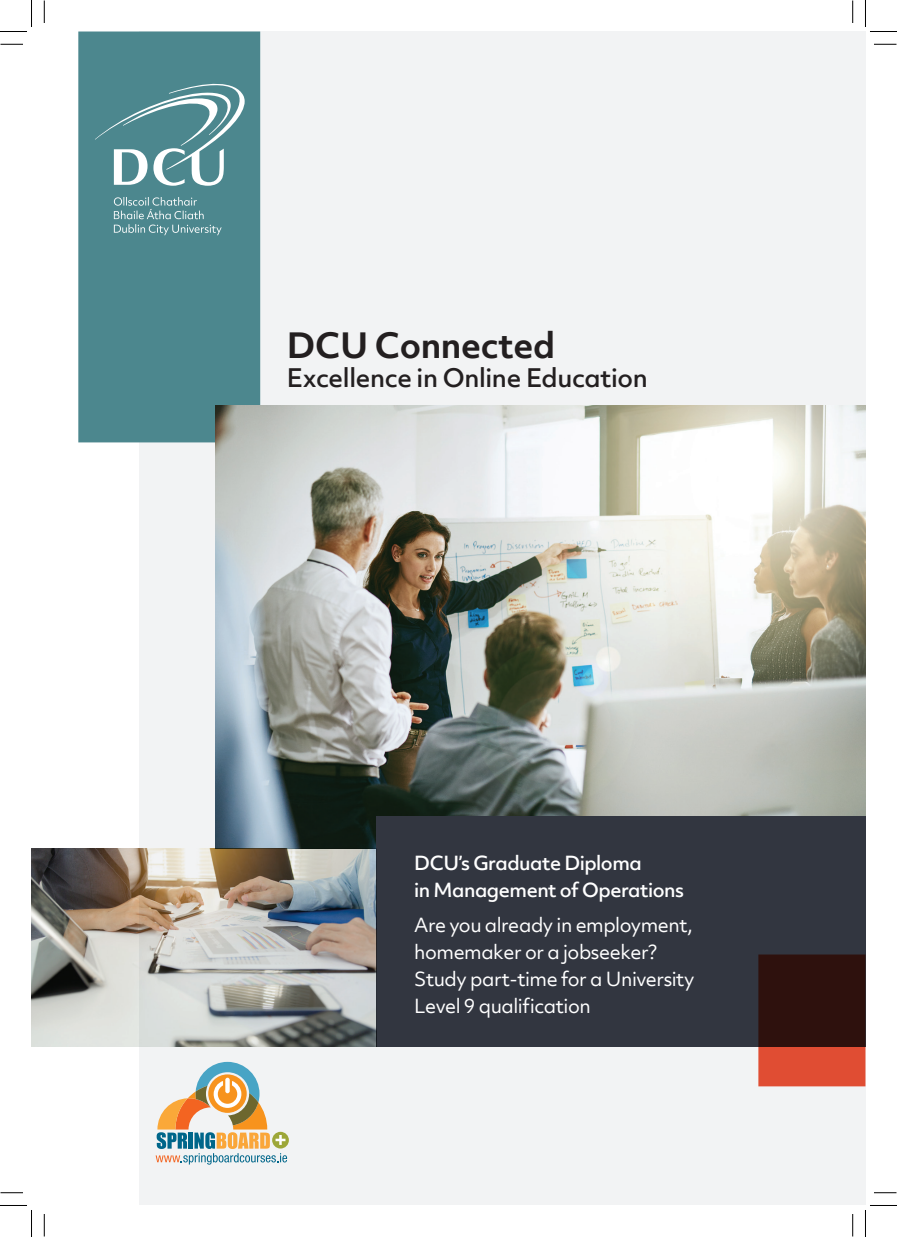
<style>
.page{position:relative;width:897px;height:1237px;background:#fff}
.page>*{position:absolute;margin:0;border:0;box-sizing:border-box;transform-origin:0 0}
.t1{font:700 33.45px "Objektiv Mk 2";letter-spacing:-.015em;color:#231f20}
.t2{font:500 24.45px "Objektiv Mk 2";letter-spacing:-.015em;color:#231f20}
.t3{font:18.6px/27px "Objektiv Mk 2";letter-spacing:-.025em;color:#fff}
.t4{font:500 18.6px/27px "Objektiv Mk 2";letter-spacing:-.025em;color:#fff}
</style>
<div class="page">
<div style="left:139px;top:31px;width:726px;height:1174px;background:#f2f3f4"></div>
<div style="left:78px;top:31px;width:182px;height:411px;background:#4c878e"></div>
<img style="left:216px;top:406px;width:649px;height:442px">
<svg style="left:272px;top:1131px;width:17px;height:17px"></svg>
<svg style="left:156px;top:1061px;width:131px;height:103px"></svg>
<svg style="left:114px;top:197px;width:108px;height:38px"></svg>
<svg style="left:95px;top:83px;width:150px;height:103px"></svg>
<div style="left:376px;top:816px;width:489px;height:230px;background:#323640"></div>
<img style="left:32px;top:848px;width:344px;height:198px">
<svg style="left:758px;top:954px;width:107px;height:132px;background:#622318"></svg>
<svg style="left:0;top:44px;width:23px;height:1px"></svg>
<svg style="left:874px;top:44px;width:22px;height:1px"></svg>
<svg style="left:0;top:1192px;width:23px;height:1px"></svg>
<svg style="left:874px;top:1192px;width:22px;height:1px"></svg>
<svg style="left:44px;top:0;width:1px;height:23px"></svg>
<svg style="left:44px;top:1214px;width:1px;height:22px"></svg>
<svg style="left:852px;top:0;width:1px;height:23px"></svg>
<svg style="left:852px;top:1214px;width:1px;height:22px"></svg>
<svg style="left:0;top:0;width:32px;height:32px"></svg>
<svg style="left:0;top:1205px;width:32px;height:32px"></svg>
<svg style="left:865px;top:0;width:31px;height:32px"></svg>
<svg style="left:865px;top:1205px;width:31px;height:32px"></svg>
<h1 class="t1" style="left:287px;top:322px;width:270px">DCU Connected</h1>
<h2 class="t2" style="left:287px;top:361px;width:362px">Excellence in Online Education</h2>
<p class="t4" style="left:414px;top:849px;width:271px">DCU’s Graduate Diploma<br>in Management of Operations</p>
<p class="t3" style="left:414px;top:911px;width:282px">Are you already in employment, homemaker or a jobseeker?<br>Study part-time for a University<br>Level 9 qualification</p>
</div>
